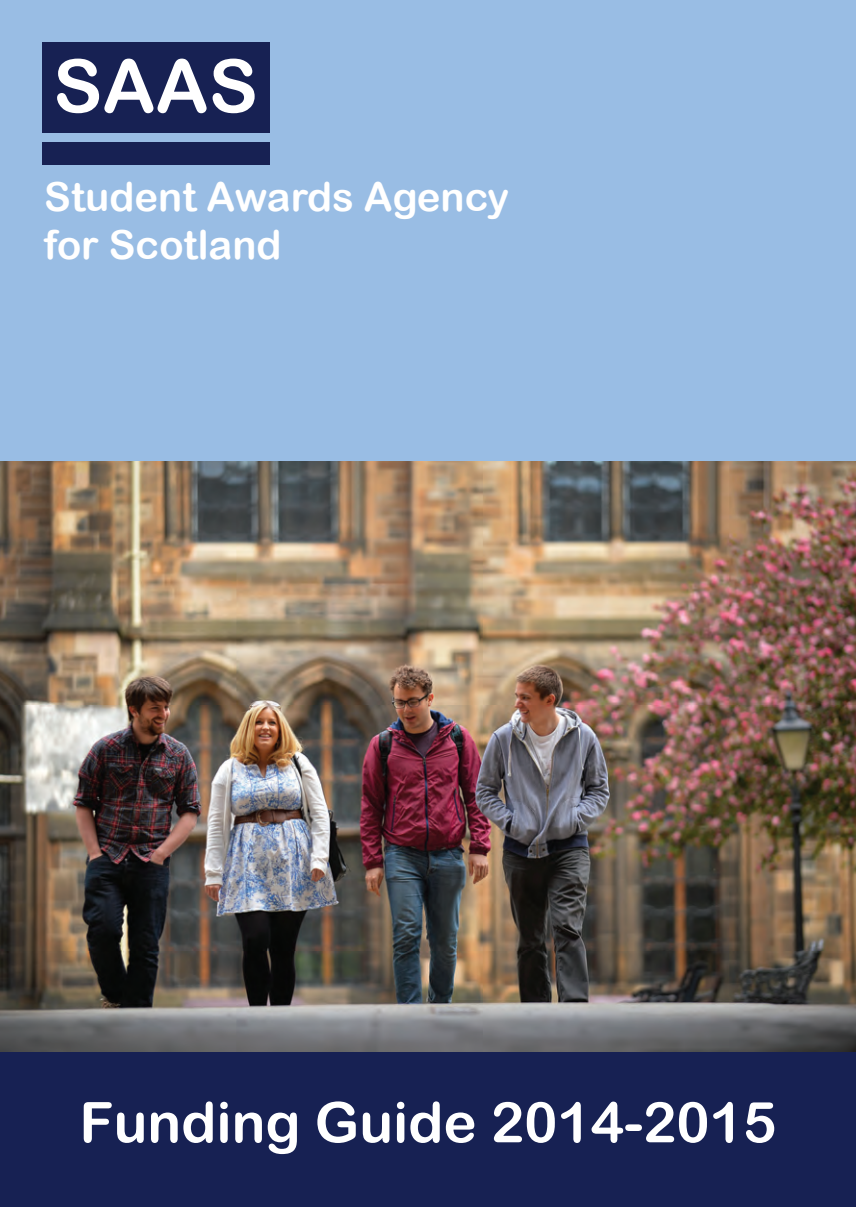
<style>
.page{position:relative;width:856px;height:1207px;background:#fff}
.page>*{position:absolute;margin:0;border:0;box-sizing:border-box;transform-origin:0 0}
.t1{font:74px "Arial Rounded MT Bold";color:#fff}
.t2{font:73.8px "Arial Rounded MT Bold";color:#fff}
.t3{font:56px "Arial Rounded MT Bold";color:#fff}
.t4{font:40px/48px "Arial Rounded MT Bold";color:#fff}
</style>
<div class="page">
<div style="left:0;top:0;width:855px;height:462px;background:#99bde4"></div>
<div style="left:0;top:1051px;width:855px;height:156px;background:#172153"></div>
<img style="left:0;top:462px;width:855px;height:589px">
<div style="left:42px;top:42px;width:227px;height:91px;background:#172153"></div>
<div style="left:42px;top:142px;width:227px;height:23px;background:#172153"></div>
<h1 class="t1" style="left:41px;top:32px;width:207px">SAAS</h1>
<h2 class="t2" style="left:53px;top:42px;width:206px">SAAS</h2>
<p class="t4" style="left:31px;top:163px;width:466px">Student Awards Agency for Scotland</p>
<p class="t4" style="left:44px;top:172px;width:466px">Student Awards Agency for Scotland</p>
<h3 class="t3" style="left:79px;top:1089px;width:698px">Funding Guide 2014-2015</h3>
</div>
